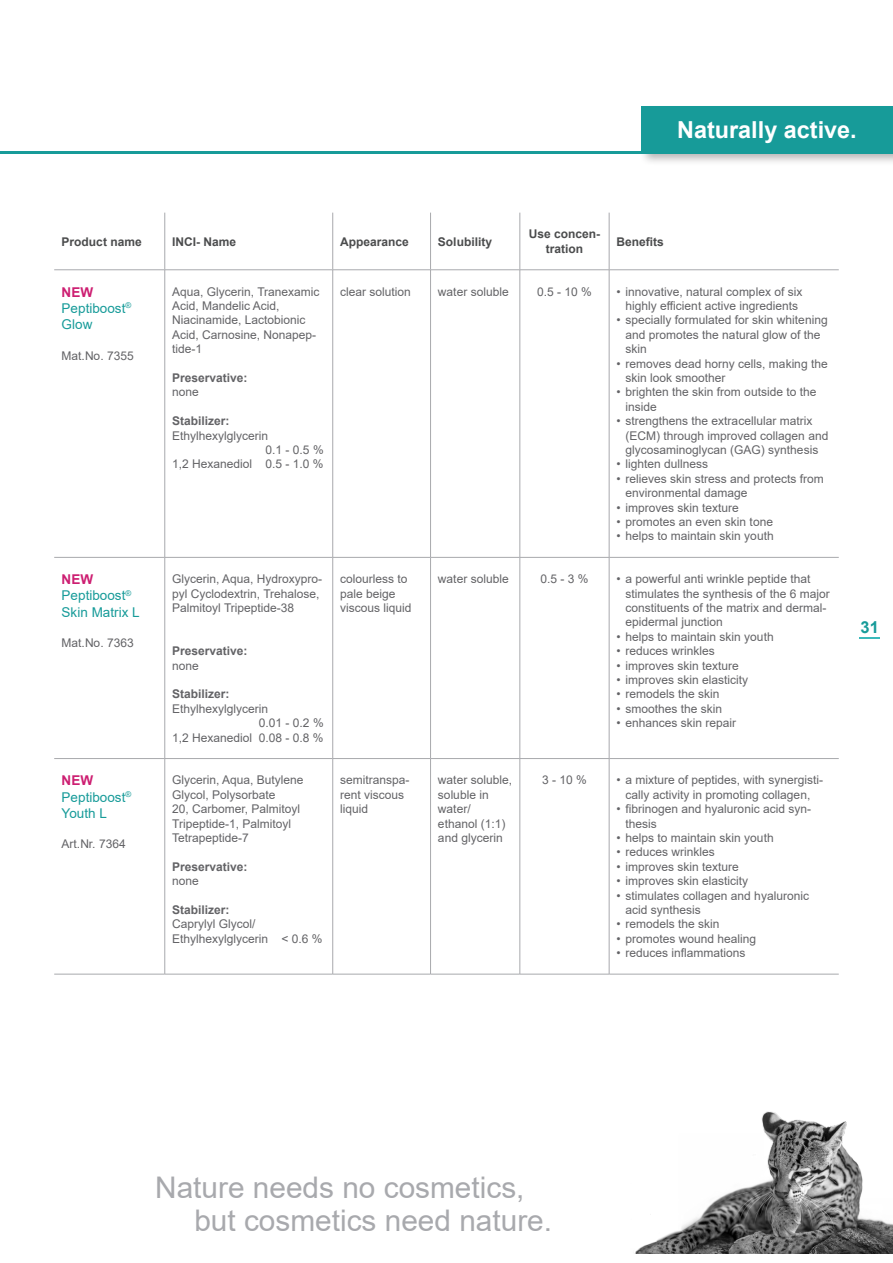
<style>
.page{position:relative;width:893px;height:1263px;background:#fff}
.page>*{position:absolute;margin:0;border:0;box-sizing:border-box;transform-origin:0 0}
.t1{font:29.85px/33px "Arial";color:#a8a9ad}
.t2{font:700 23.4px "Arial";color:#fff}
.t3{font:700 16.5px "Arial";color:#179b99}
.t4{font:13.5px/16.2px "Arial";color:#179b99}
.t5{font:12px/14.4px "Arial";color:#636366}
.t6{font:700 12px "Arial";color:#636366}
.t7{font:700 12px/14.4px "Arial";color:#4b4c4d;text-align:center}
.s1{font-weight:700;color:#cd1f72}
</style>
<div class="page">
<div style="left:639px;top:104px;width:254px;height:62px;background:#231f20;opacity:.34"></div>
<div style="left:641px;top:106px;width:252px;height:46px;background:#179b99"></div>
<hr style="left:0;top:151px;width:893px;height:3px;background:#179b99">
<svg style="left:859px;top:637px;width:21px;height:1px"></svg>
<hr style="left:332px;top:213px;width:1px;height:57px;background:#a8a9ad">
<hr style="left:430px;top:213px;width:1px;height:57px;background:#a8a9ad">
<hr style="left:520px;top:213px;width:1px;height:57px;background:#a8a9ad">
<hr style="left:609px;top:213px;width:1px;height:57px;background:#a8a9ad">
<hr style="left:332px;top:270px;width:1px;height:287px;background:#a8a9ad">
<hr style="left:430px;top:270px;width:1px;height:287px;background:#a8a9ad">
<hr style="left:520px;top:270px;width:1px;height:287px;background:#a8a9ad">
<hr style="left:609px;top:270px;width:1px;height:287px;background:#a8a9ad">
<hr style="left:332px;top:557px;width:1px;height:201px;background:#a8a9ad">
<hr style="left:430px;top:557px;width:1px;height:201px;background:#a8a9ad">
<hr style="left:520px;top:557px;width:1px;height:201px;background:#a8a9ad">
<hr style="left:609px;top:557px;width:1px;height:201px;background:#a8a9ad">
<hr style="left:332px;top:759px;width:1px;height:215px;background:#a8a9ad">
<hr style="left:430px;top:759px;width:1px;height:215px;background:#a8a9ad">
<hr style="left:520px;top:759px;width:1px;height:215px;background:#a8a9ad">
<hr style="left:609px;top:759px;width:1px;height:215px;background:#a8a9ad">
<hr style="left:54px;top:269px;width:111px;height:1px;background:#a8a9ad">
<hr style="left:165px;top:269px;width:168px;height:1px;background:#a8a9ad">
<hr style="left:333px;top:269px;width:98px;height:1px;background:#a8a9ad">
<hr style="left:431px;top:269px;width:89px;height:1px;background:#a8a9ad">
<hr style="left:520px;top:269px;width:89px;height:1px;background:#a8a9ad">
<hr style="left:609px;top:269px;width:230px;height:1px;background:#a8a9ad">
<hr style="left:54px;top:557px;width:111px;height:1px;background:#a8a9ad">
<hr style="left:165px;top:557px;width:168px;height:1px;background:#a8a9ad">
<hr style="left:333px;top:557px;width:98px;height:1px;background:#a8a9ad">
<hr style="left:431px;top:557px;width:89px;height:1px;background:#a8a9ad">
<hr style="left:520px;top:557px;width:89px;height:1px;background:#a8a9ad">
<hr style="left:609px;top:557px;width:230px;height:1px;background:#a8a9ad">
<hr style="left:54px;top:758px;width:111px;height:1px;background:#a8a9ad">
<hr style="left:165px;top:758px;width:168px;height:1px;background:#a8a9ad">
<hr style="left:333px;top:758px;width:98px;height:1px;background:#a8a9ad">
<hr style="left:431px;top:758px;width:89px;height:1px;background:#a8a9ad">
<hr style="left:520px;top:758px;width:89px;height:1px;background:#a8a9ad">
<hr style="left:609px;top:758px;width:230px;height:1px;background:#a8a9ad">
<hr style="left:54px;top:974px;width:111px;height:1px;background:#a8a9ad">
<hr style="left:165px;top:974px;width:168px;height:1px;background:#a8a9ad">
<hr style="left:333px;top:974px;width:98px;height:1px;background:#a8a9ad">
<hr style="left:431px;top:974px;width:89px;height:1px;background:#a8a9ad">
<hr style="left:520px;top:974px;width:89px;height:1px;background:#a8a9ad">
<hr style="left:609px;top:974px;width:230px;height:1px;background:#a8a9ad">
<hr style="left:165px;top:213px;width:1px;height:57px;background:#a8a9ad">
<hr style="left:165px;top:270px;width:1px;height:287px;background:#a8a9ad">
<hr style="left:165px;top:557px;width:1px;height:201px;background:#a8a9ad">
<hr style="left:165px;top:759px;width:1px;height:215px;background:#a8a9ad">
<img style="left:635px;top:1112px;width:258px;height:141px">
<h2 class="t2" style="left:677px;top:113px;width:181px">Naturally active.</h2>
<p class="t7" style="left:62px;top:234px;width:82px">Product name</p>
<p class="t7" style="left:172px;top:234px;width:66px">INCI- Name</p>
<p class="t7" style="left:340px;top:234px;width:70px">Appearance</p>
<p class="t7" style="left:438px;top:234px;width:56px">Solubility</p>
<p class="t7" style="left:529px;top:227px;width:73px">Use concen&shy;tration</p>
<p class="t7" style="left:617px;top:234px;width:49px">Benefits</p>
<p class="t4" style="left:62px;top:284px;width:71px"><span class="s1">NEW<br></span>Peptiboost<sup>®<br></sup>Glow</p>
<p class="t5" style="left:62px;top:348px;width:74px">Mat.No. 7355</p>
<p class="t5" style="left:172px;top:284px;width:149px">Aqua, Glycerin, Tranexamic<br>Acid, Mandelic Acid,<br>Niacinamide, Lactobionic<br>Acid, Carnosine, Nonapep&shy;tide-1</p>
<p class="t6" style="left:172px;top:369px;width:77px">Preservative:</p>
<p class="t5" style="left:172px;top:385px;width:28px">none</p>
<p class="t6" style="left:172px;top:412px;width:59px">Stabilizer:</p>
<p class="t5" style="left:266px;top:428px;width:60px;text-indent:-93px">Ethylhexylglycerin<br>0.1 - 0.5 %</p>
<p class="t5" style="left:172px;top:457px;width:153px">1,2 Hexanediol 0.5 - 1.0 %</p>
<p class="t5" style="left:340px;top:284px;width:72px">clear solution</p>
<p class="t5" style="left:438px;top:284px;width:72px">water soluble</p>
<p class="t5" style="left:537px;top:284px;width:56px">0.5 - 10 %</p>
<p class="t5" style="left:617px;top:284px;width:187px;text-align:center">• innovative, natural complex of six highly efficient active ingredients</p>
<p class="t5" style="left:626px;top:313px;width:204px;text-indent:-9px">• specially formulated for skin whitening and promotes the natural glow of the skin</p>
<p class="t5" style="left:626px;top:356px;width:204px;text-indent:-9px">• removes dead horny cells, making the skin look smoother</p>
<p class="t5" style="left:626px;top:385px;width:192px;text-indent:-9px">• brighten the skin from outside to the inside</p>
<p class="t5" style="left:626px;top:414px;width:204px;text-indent:-9px">• strengthens the extracellular matrix (ECM) through improved collagen and glycosaminoglycan (GAG) synthesis</p>
<p class="t5" style="left:617px;top:457px;width:93px">• lighten dullness</p>
<p class="t5" style="left:626px;top:471px;width:200px;text-indent:-9px">• relieves skin stress and protects from environmental damage</p>
<p class="t5" style="left:617px;top:500px;width:124px">• improves skin texture</p>
<p class="t5" style="left:617px;top:514px;width:158px">• promotes an even skin tone</p>
<p class="t5" style="left:617px;top:529px;width:159px">• helps to maintain skin youth</p>
<p class="t4" style="left:62px;top:571px;width:80px"><span class="s1">NEW<br></span>Peptiboost<sup>®<br></sup>Skin Matrix L</p>
<p class="t5" style="left:62px;top:636px;width:74px">Mat.No. 7363</p>
<p class="t4" style="left:62px;top:772px;width:71px"><span class="s1">NEW<br></span>Peptiboost<sup>®<br></sup>Youth L</p>
<p class="t5" style="left:62px;top:837px;width:66px">Art.Nr. 7364</p>
<p class="t5" style="left:172px;top:572px;width:152px">Glycerin, Aqua, Hydroxypro&shy;pyl Cyclodextrin, Trehalose,<br>Palmitoyl Tripeptide-38</p>
<p class="t6" style="left:172px;top:642px;width:77px">Preservative:</p>
<p class="t5" style="left:172px;top:658px;width:28px">none</p>
<p class="t6" style="left:172px;top:686px;width:59px">Stabilizer:</p>
<p class="t5" style="left:172px;top:701px;width:98px">Ethylhexylglycerin</p>
<p class="t5" style="left:259px;top:716px;width:66px">0.01 - 0.2 %</p>
<p class="t5" style="left:172px;top:730px;width:153px">1,2 Hexanediol 0.08 - 0.8 %</p>
<p class="t5" style="left:172px;top:773px;width:133px">Glycerin, Aqua, Butylene<br>Glycol, Polysorbate</p>
<p class="t5" style="left:172px;top:802px;width:130px">20, Carbomer, Palmitoyl<br>Tripeptide-1, Palmitoyl</p>
<p class="t5" style="left:172px;top:830px;width:78px">Tetrapeptide-7</p>
<p class="t6" style="left:172px;top:858px;width:77px">Preservative:</p>
<p class="t5" style="left:172px;top:874px;width:28px">none</p>
<p class="t6" style="left:172px;top:901px;width:59px">Stabilizer:</p>
<p class="t5" style="left:172px;top:917px;width:85px">Caprylyl Glycol/</p>
<p class="t5" style="left:172px;top:931px;width:152px">Ethylhexylglycerin &lt; 0.6 %</p>
<p class="t5" style="left:340px;top:572px;width:73px">colourless to pale beige viscous liquid</p>
<p class="t5" style="left:438px;top:572px;width:72px">water soluble</p>
<p class="t5" style="left:540px;top:572px;width:50px">0.5 - 3 %</p>
<p class="t5" style="left:626px;top:572px;width:206px;text-indent:-9px">• a powerful anti wrinkle peptide that stimulates the synthesis of the 6 major constituents of the matrix and dermal&shy;epidermal junction</p>
<p class="t5" style="left:617px;top:629px;width:159px">• helps to maintain skin youth</p>
<p class="t5" style="left:617px;top:644px;width:100px">• reduces wrinkles</p>
<p class="t5" style="left:617px;top:658px;width:124px">• improves skin texture</p>
<p class="t5" style="left:617px;top:672px;width:133px">• improves skin elasticity</p>
<p class="t5" style="left:617px;top:687px;width:105px">• remodels the skin</p>
<p class="t5" style="left:617px;top:701px;width:107px">• smoothes the skin</p>
<p class="t5" style="left:617px;top:716px;width:121px">• enhances skin repair</p>
<p class="t5" style="left:340px;top:773px;width:71px">semitranspa&shy;rent viscous liquid</p>
<p class="t5" style="left:438px;top:773px;width:76px">water soluble, soluble in water/</p>
<p class="t5" style="left:438px;top:816px;width:69px">ethanol (1:1) and glycerin</p>
<p class="t5" style="left:542px;top:773px;width:46px">3 - 10 %</p>
<p class="t5" style="left:617px;top:773px;width:208px;text-align:center">• a mixture of peptides, with synergisti&shy;cally activity in promoting collagen,</p>
<p class="t5" style="left:626px;top:802px;width:187px;text-indent:-9px">• fibrinogen and hyaluronic acid syn&shy;thesis</p>
<p class="t5" style="left:617px;top:830px;width:159px">• helps to maintain skin youth</p>
<p class="t5" style="left:617px;top:845px;width:100px">• reduces wrinkles</p>
<p class="t5" style="left:617px;top:859px;width:124px">• improves skin texture</p>
<p class="t5" style="left:617px;top:874px;width:133px">• improves skin elasticity</p>
<p class="t5" style="left:626px;top:888px;width:185px;text-indent:-9px">• stimulates collagen and hyaluronic acid synthesis</p>
<p class="t5" style="left:617px;top:917px;width:105px">• remodels the skin</p>
<p class="t5" style="left:617px;top:931px;width:141px">• promotes wound healing</p>
<p class="t5" style="left:617px;top:946px;width:131px">• reduces inflammations</p>
<h3 class="t3" style="left:861px;top:616px;width:20px">31</h3>
<h1 class="t1" style="left:194px;top:1170px;width:359px;text-indent:-39px">Nature needs no cosmetics, but cosmetics need nature.</h1>
</div>
